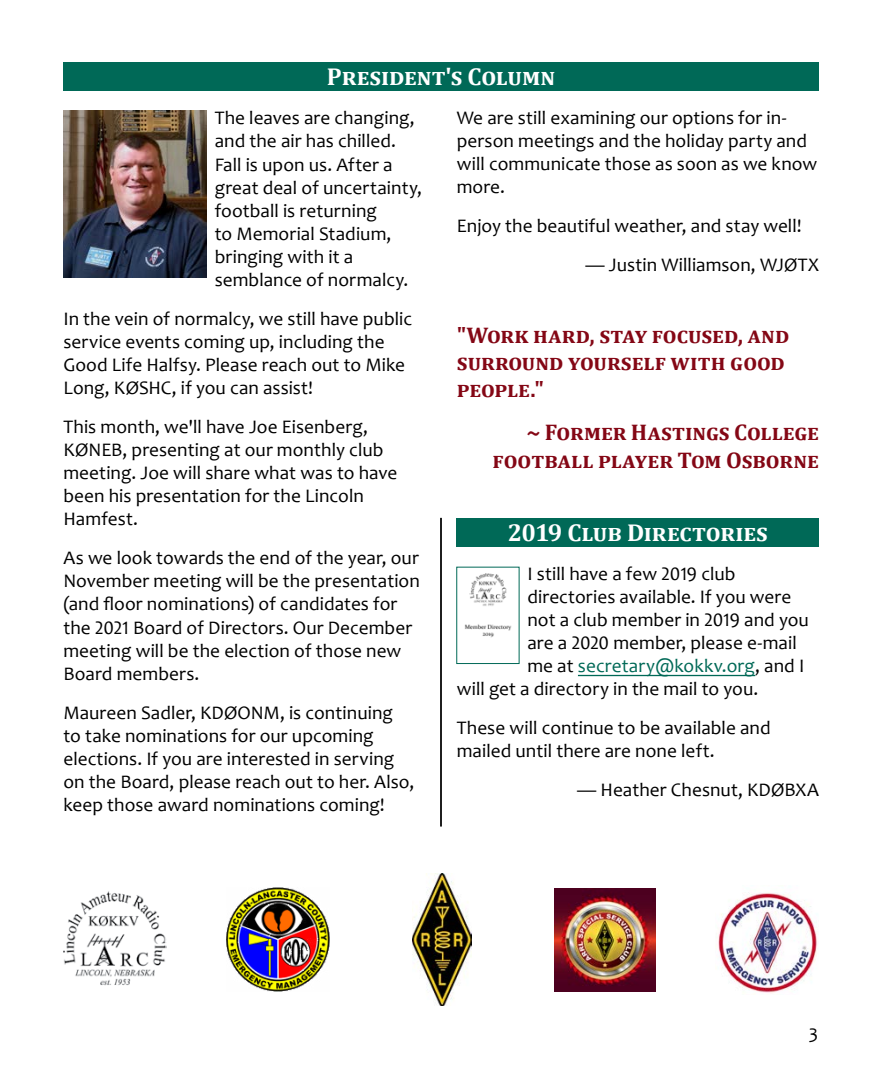
<style>
.page{position:relative;width:882px;height:1071px;background:#fff}
.page>*{position:absolute;margin:0;border:0;box-sizing:border-box;transform-origin:0 0}
.t1{font:700 24.5px "Cambria";color:#fff}
.t2{font:700 22.75px/27.3px "Cambria";color:#840715}
.t3{font:19.25px/23.1px "Candara";letter-spacing:.005em;color:#000}
.t4{font:19.25px "Candara";letter-spacing:.005em;color:#006957}
.s1{color:#000}
</style>
<div class="page">
<div style="left:63px;top:63px;width:756px;height:28px;background:#006957"></div>
<img style="left:63px;top:110px;width:144px;height:168px">
<img style="left:718px;top:892px;width:99px;height:101px">
<img style="left:63px;top:891px;width:103px;height:95px">
<img style="left:413px;top:874px;width:59px;height:132px">
<img style="left:227px;top:888px;width:103px;height:104px">
<img style="left:554px;top:888px;width:101px;height:104px">
<hr style="left:440px;top:518px;width:2px;height:309px;background:#000">
<div style="left:457px;top:518px;width:362px;height:28px;background:#006957"></div>
<hr style="left:578px;top:675px;width:177px;height:1px;background:#006957">
<img style="left:464px;top:573px;width:48px;height:65px">
<p class="t1" style="left:327px;top:60px;width:230px">President's Column</p>
<p class="t3" style="left:457px;top:106px;width:362px">We are still examining our options for in&shy;person meetings and the holiday party and will communicate those as soon as we know more.</p>
<p class="t3" style="left:457px;top:214px;width:346px">Enjoy the beautiful weather, and stay well!</p>
<p class="t3" style="left:586px;top:253px;width:235px">— Justin Williamson, WJØTX</p>
<p class="t3" style="left:215px;top:106px;width:209px">The leaves are changing, and the air has chilled.<br>Fall is upon us. After a great deal of uncertainty, football is returning<br>to Memorial Stadium, bringing with it a semblance of normalcy.</p>
<p class="t3" style="left:63px;top:307px;width:350px">In the vein of normalcy, we still have public service events coming up, including the Good Life Halfsy. Please reach out to Mike Long, KØSHC, if you can assist!</p>
<p class="t3" style="left:63px;top:415px;width:336px">This month, we'll have Joe Eisenberg,<br>KØNEB, presenting at our monthly club meeting. Joe will share what was to have been his presentation for the Lincoln<br>Hamfest.</p>
<p class="t3" style="left:63px;top:546px;width:358px">As we look towards the end of the year, our November meeting will be the presentation (and floor nominations) of candidates for the 2021 Board of Directors. Our December meeting will be the election of those new Board members.</p>
<p class="t3" style="left:63px;top:701px;width:352px">Maureen Sadler, KDØONM, is continuing to take nominations for our upcoming elections. If you are interested in serving on the Board, please reach out to her. Also, keep those award nominations coming!</p>
<p class="t2" style="left:457px;top:321px;width:334px">"Work hard, stay focused, and surround yourself with good people."</p>
<p class="t2" style="left:493px;top:418px;width:328px;text-align:right">~ Former Hastings College football player Tom Osborne</p>
<p class="t1" style="left:508px;top:515px;width:262px">2019 Club Directories</p>
<p class="t3" style="left:527px;top:562px;width:210px">I still have a few 2019 club</p>
<p class="t3" style="left:527px;top:585px;width:265px">directories available. If you were</p>
<p class="t3" style="left:527px;top:608px;width:283px">not a club member in 2019 and you</p>
<p class="t3" style="left:527px;top:631px;width:271px">are a 2020 member, please e-mail</p>
<p class="t4" style="left:527px;top:654px;width:278px"><span class="s1">me at</span> secretary@kokkv.org<span class="s1">, and I</span></p>
<p class="t3" style="left:457px;top:677px;width:303px">will get a directory in the mail to you.</p>
<p class="t3" style="left:457px;top:716px;width:315px">These will continue to be available and mailed until there are none left.</p>
<p class="t3" style="left:577px;top:778px;width:243px">— Heather Chesnut, KDØBXA</p>
<p class="t3" style="left:809px;top:1023px;width:11px">3</p>
</div>
